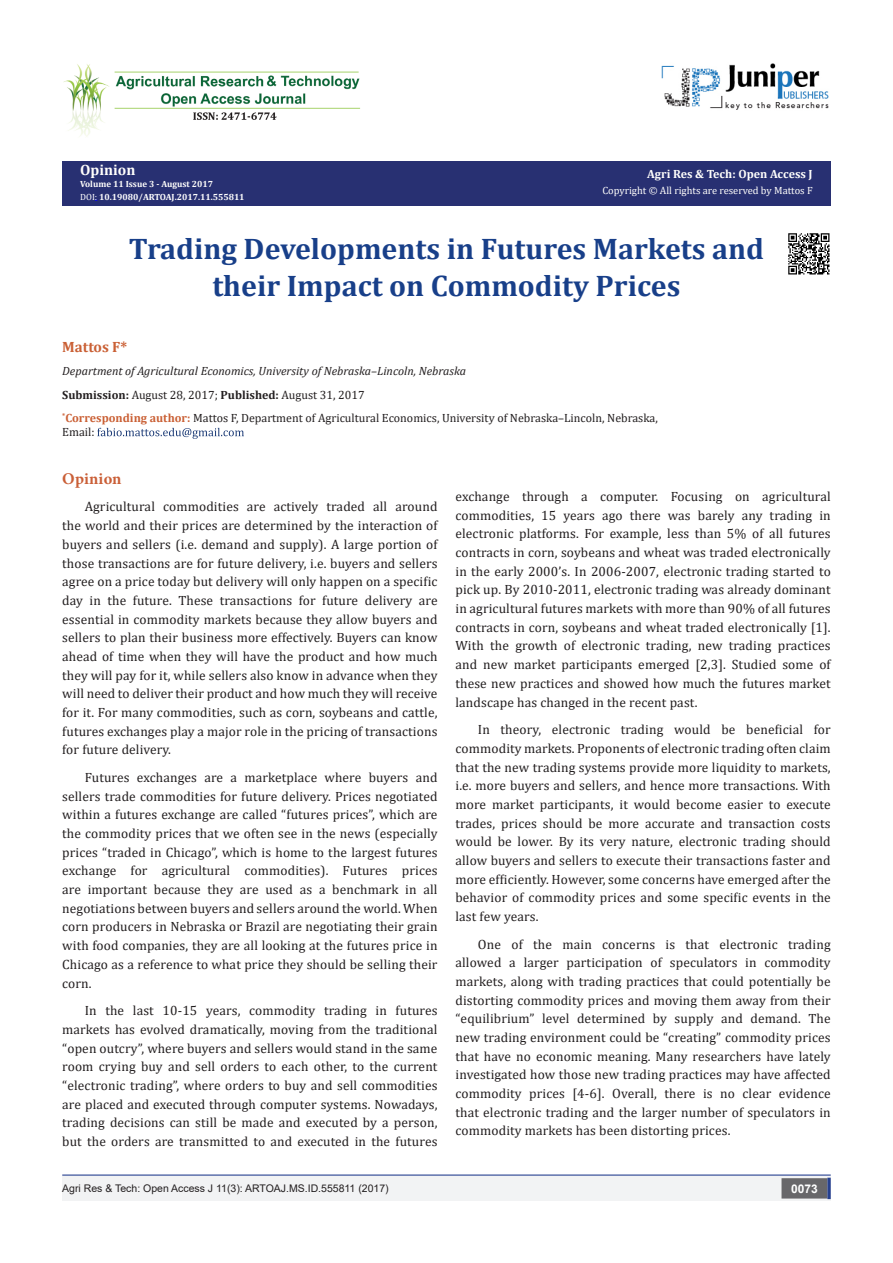
<style>
.page{position:relative;width:893px;height:1263px;background:#fff}
.page>*{position:absolute;margin:0;border:0;box-sizing:border-box;transform-origin:0 0}
.t1{font:700 29.85px "Cambria";color:#183f89}
.t2{font:700 16.5px "Minion Pro";letter-spacing:.01em;color:#ca5f37}
.t3{font:700 15px "Cambria";color:#ca6035}
.t4{font:700 15px "Cambria";color:#fffefc}
.List_Paragraph{font:13.5px/18.8px "Cambria";letter-spacing:.01em;color:#231f20;text-align:justify}
.t5{font:12px/14.4px "Cambria";color:#231f20}
.t6{font:italic 12px "Cambria";color:#231f20}
.t7{font:700 12px "Cambria";color:#fffefc}
.t8{font:700 12px "Arial";color:#fff}
.t9{font:10.5px "Arial";color:#231f20}
.t10{font:10.5px "Cambria";color:#fffefc}
.t11{font:700 9px "Cambria";color:#fff}
.t12{font:700 9px "Cambria";color:#fffefc}
.s1{font-weight:400}
.s2{font-weight:700}
.s3{font-weight:700;color:#ca6035}
</style>
<div class="page">
<svg style="left:97px;top:428px;width:147px;height:11px"></svg>
<div style="left:62px;top:1176px;width:441px;height:25px;background:#f2f3f4"></div>
<div style="left:503px;top:1176px;width:328px;height:25px;background:#f2f3f4"></div>
<div style="left:782px;top:1179px;width:45px;height:19px;background:#68676a"></div>
<div style="left:781px;top:1178px;width:46px;height:20px;border:2px solid #68676a"></div>
<svg style="left:827px;top:1178px;width:4px;height:21px"></svg>
<img style="left:661px;top:63px;width:168px;height:47px">
<img style="left:64px;top:64px;width:296px;height:73px">
<div style="left:62px;top:161px;width:769px;height:44px;background:#283072"></div>
<hr style="left:62px;top:1174px;width:769px;height:2px;background:#253f8e">
<img style="left:788px;top:233px;width:42px;height:42px">
<p class="t4" style="left:80px;top:159px;width:57px">Opinion</p>
<p class="t12" style="left:80px;top:178px;width:134px">Volume 11 Issue 3 - August 2017</p>
<p class="t11" style="left:80px;top:190px;width:166px"><span class="s1">DOI:</span> 10.19080/ARTOAJ.2017.11.555811</p>
<p class="t7" style="left:647px;top:166px;width:167px">Agri Res &amp; Tech: Open Access J</p>
<p class="t10" style="left:602px;top:184px;width:212px">Copyright © All rights are reserved by Mattos F</p>
<p class="t1" style="left:129px;top:227px;width:637px">Trading Developments in Futures Markets and</p>
<p class="t1" style="left:212px;top:265px;width:470px">their Impact on Commodity Prices</p>
<p class="t3" style="left:62px;top:336px;width:66px">Mattos F*</p>
<p class="t6" style="left:62px;top:363px;width:405px">Department of Agricultural Economics, University of Nebraska–Lincoln, Nebraska</p>
<p class="t5" style="left:62px;top:387px;width:304px"><span class="s2">Submission:</span> August 28, 2017; <span class="s2">Published:</span> August 31, 2017</p>
<p class="t5" style="left:62px;top:410px;width:597px"><sup>*</sup><span class="s3">Corresponding author:</span> Mattos F, Department of Agricultural Economics, University of Nebraska–Lincoln, Nebraska,<br>Email:</p>
<p class="t2" style="left:62px;top:467px;width:61px">Opinion</p>
<p class="List_Paragraph" style="left:62px;top:497px;width:377px;text-indent:22px">Agricultural commodities are actively traded all around the world and their prices are determined by the interaction of buyers and sellers (i.e. demand and supply). A large portion of those transactions are for future delivery, i.e. buyers and sellers agree on a price today but delivery will only happen on a specific day in the future. These transactions for future delivery are essential in commodity markets because they allow buyers and sellers to plan their business more effectively. Buyers can know ahead of time when they will have the product and how much they will pay for it, while sellers also know in advance when they will need to deliver their product and how much they will receive for it. For many commodities, such as corn, soybeans and cattle, futures exchanges play a major role in the pricing of transactions for future delivery.</p>
<p class="List_Paragraph" style="left:62px;top:768px;width:377px;text-indent:22px">Futures exchanges are a marketplace where buyers and sellers trade commodities for future delivery. Prices negotiated within a futures exchange are called “futures prices”, which are the commodity prices that we often see in the news (especially prices “traded in Chicago”, which is home to the largest futures exchange for agricultural commodities). Futures prices are important because they are used as a benchmark in all negotiations between buyers and sellers around the world. When corn producers in Nebraska or Brazil are negotiating their grain with food companies, they are all looking at the futures price in Chicago as a reference to what price they should be selling their corn.</p>
<p class="List_Paragraph" style="left:62px;top:1001px;width:377px;text-indent:22px">In the last 10-15 years, commodity trading in futures markets has evolved dramatically, moving from the traditional “open outcry”, where buyers and sellers would stand in the same room crying buy and sell orders to each other, to the current “electronic trading”, where orders to buy and sell commodities are placed and executed through computer systems. Nowadays, trading decisions can still be made and executed by a person, but the orders are transmitted to and executed in the futures</p>
<p class="List_Paragraph" style="left:455px;top:487px;width:377px">exchange through a computer. Focusing on agricultural commodities, 15 years ago there was barely any trading in electronic platforms. For example, less than 5% of all futures contracts in corn, soybeans and wheat was traded electronically in the early 2000’s. In 2006-2007, electronic trading started to pick up. By 2010-2011, electronic trading was already dominant in agricultural futures markets with more than 90% of all futures contracts in corn, soybeans and wheat traded electronically [1].<br>With the growth of electronic trading, new trading practices and new market participants emerged [2,3]. Studied some of these new practices and showed how much the futures market landscape has changed in the recent past.</p>
<p class="List_Paragraph" style="left:455px;top:720px;width:377px;text-indent:22px">In theory, electronic trading would be beneficial for commodity markets. Proponents of electronic trading often claim that the new trading systems provide more liquidity to markets, i.e. more buyers and sellers, and hence more transactions. With more market participants, it would become easier to execute trades, prices should be more accurate and transaction costs would be lower. By its very nature, electronic trading should allow buyers and sellers to execute their transactions faster and more efficiently. However, some concerns have emerged after the behavior of commodity prices and some specific events in the last few years.</p>
<p class="List_Paragraph" style="left:455px;top:934px;width:377px;text-indent:22px">One of the main concerns is that electronic trading allowed a larger participation of speculators in commodity markets, along with trading practices that could potentially be distorting commodity prices and moving them away from their “equilibrium” level determined by supply and demand. The new trading environment could be “creating” commodity prices that have no economic meaning. Many researchers have lately investigated how those new trading practices may have affected commodity prices [4-6]. Overall, there is no clear evidence that electronic trading and the larger number of speculators in commodity markets has been distorting prices.</p>
<p class="t9" style="left:62px;top:1181px;width:328px">Agri Res &amp; Tech: Open Access J 11(3): ARTOAJ.MS.ID.555811 (2017)</p>
<p class="t8" style="left:791px;top:1180px;width:28px">0073</p>
</div>
